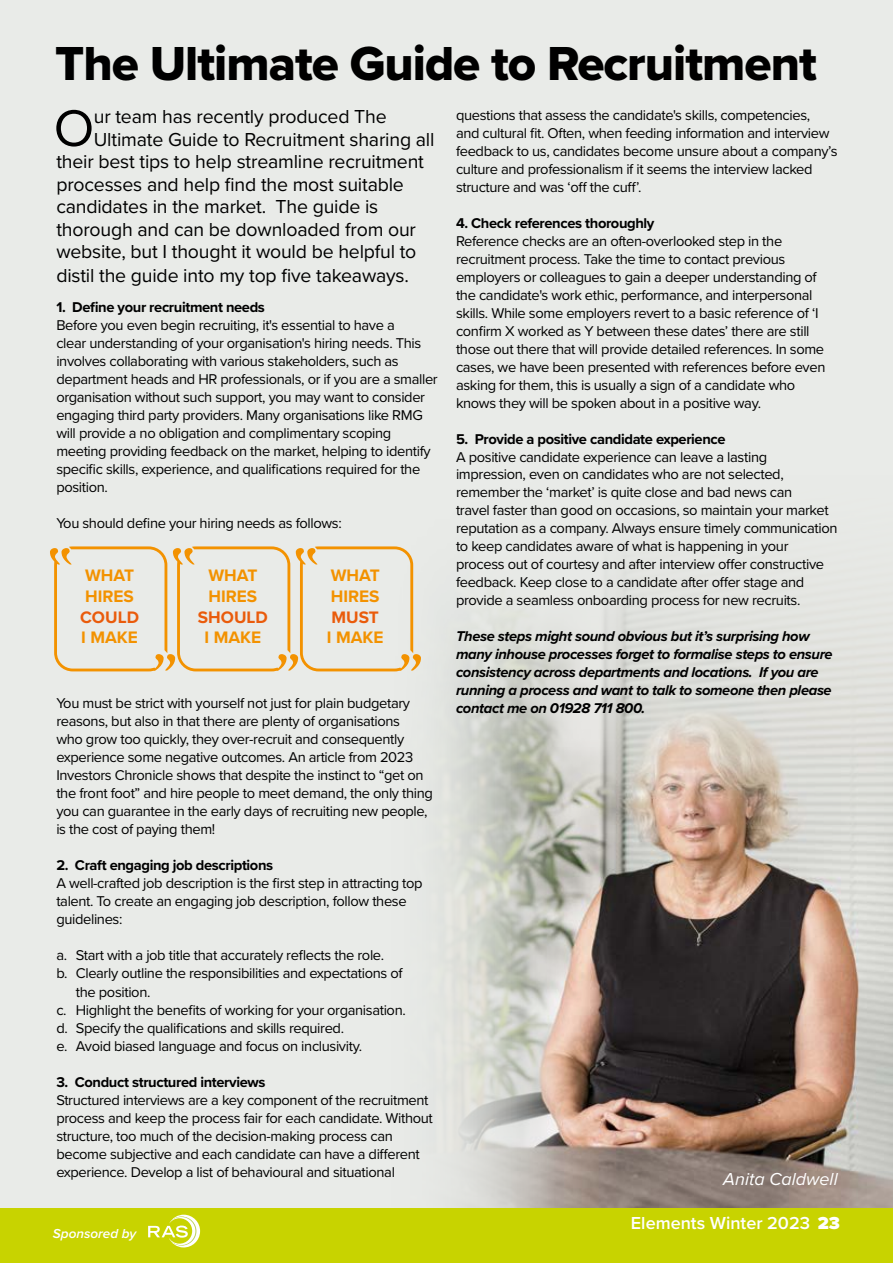
<style>
.page{position:relative;width:893px;height:1263px;background:#fff}
.page>*{position:absolute;margin:0;border:0;box-sizing:border-box;transform-origin:0 0}
.t1{font:53.25px "Proxima Nova";color:#000}
.t2{font:49.5px "Proxima Nova Extrabld";letter-spacing:-.02em;color:#000}
.t3{font:19.5px "Proxima Nova";letter-spacing:-.01em;color:#000}
.t4{font:600 18px "Proxima Nova";color:#fff}
.t5{font:italic 18px "Proxima Nova";color:#fff}
.t6{font:700 17.25px/20.7px "Proxima Nova";color:#f39200}
.t7{font:700 17.25px "Proxima Nova";color:#ea5b0b}
.t8{font:14.7px/18px "Proxima Nova";letter-spacing:-.025em;color:#000}
.t9{font:italic 700 14.7px/18px "Proxima Nova";letter-spacing:-.025em;color:#000}
.t10{font:700 14.7px "Proxima Nova";letter-spacing:-.025em;color:#000}
.t11{font:italic 600 13.5px "Proxima Nova";color:#fff}
.s1{font-weight:900}
</style>
<div class="page">
<div style="left:0;top:1208px;width:893px;height:55px;background:#c8d300"></div>
<svg style="left:148px;top:1214px;width:52px;height:34px"></svg>
<div style="left:0;top:0;width:893px;height:1208px;background:#e9ebe8"></div>
<img style="left:322px;top:564px;width:571px;height:644px">
<svg style="left:50px;top:546px;width:371px;height:125px"></svg>
<h2 class="t2" style="left:55px;top:26px;width:763px">The Ultimate Guide to Recruitment</h2>
<h1 class="t1" style="left:54px;top:88px;width:42px">O</h1>
<h3 class="t3" style="left:94px;top:102px;width:294px">ur team has recently produced The</h3>
<p class="t8" style="left:456px;top:105px;width:383px">questions that assess the candidate's skills, competencies,<br>and cultural fit. Often, when feeding information and interview feedback to us, candidates become unsure about a company’s culture and professionalism if it seems the interview lacked structure and was ‘off the cuff’.</p>
<p class="t10" style="left:456px;top:212px;width:200px">4. Check references thoroughly</p>
<p class="t8" style="left:456px;top:231px;width:371px">Reference checks are an often-overlooked step in the recruitment process. Take the time to contact previous employers or colleagues to gain a deeper understanding of the candidate's work ethic, performance, and interpersonal skills. While some employers revert to a basic reference of ‘I confirm X worked as Y between these dates’ there are still those out there that will provide detailed references. In some cases, we have been presented with references before even asking for them, this is usually a sign of a candidate who knows they will be spoken about in a positive way.</p>
<p class="t10" style="left:456px;top:428px;width:271px">5. Provide a positive candidate experience</p>
<p class="t8" style="left:456px;top:447px;width:383px">A positive candidate experience can leave a lasting impression, even on candidates who are not selected, remember the ‘market’ is quite close and bad news can<br>travel faster than good on occasions, so maintain your market reputation as a company. Always ensure timely communication to keep candidates aware of what is happening in your process out of courtesy and after interview offer constructive feedback. Keep close to a candidate after offer stage and provide a seamless onboarding process for new recruits.</p>
<p class="t9" style="left:456px;top:627px;width:378px">These steps might sound obvious but it’s surprising how many inhouse processes forget to formalise steps to ensure consistency across departments and locations. If you are running a process and want to talk to someone then please contact me on 01928 711 800.</p>
<h3 class="t3" style="left:94px;top:125px;width:342px">Ultimate Guide to Recruitment sharing all</h3>
<h3 class="t3" style="left:56px;top:147px;width:369px">their best tips to help streamline recruitment</h3>
<h3 class="t3" style="left:56px;top:170px;width:349px">processes and help find the most suitable</h3>
<h3 class="t3" style="left:56px;top:192px;width:324px">candidates in the market. The guide is</h3>
<h3 class="t3" style="left:56px;top:215px;width:361px">thorough and can be downloaded from our</h3>
<h3 class="t3" style="left:56px;top:237px;width:362px">website, but I thought it would be helpful to</h3>
<h3 class="t3" style="left:56px;top:261px;width:354px">distil the guide into my top five takeaways.</h3>
<p class="t10" style="left:56px;top:297px;width:210px">1. Define your recruitment needs</p>
<p class="t8" style="left:56px;top:316px;width:383px">Before you even begin recruiting, it's essential to have a<br>clear understanding of your organisation's hiring needs. This involves collaborating with various stakeholders, such as department heads and HR professionals, or if you are a smaller organisation without such support, you may want to consider engaging third party providers. Many organisations like RMG will provide a no obligation and complimentary scoping meeting providing feedback on the market, helping to identify specific skills, experience, and qualifications required for the position.</p>
<p class="t8" style="left:56px;top:514px;width:287px">You should define your hiring needs as follows:</p>
<p class="t6" style="left:85px;top:565px;width:51px">WHAT<br>HIRES</p>
<p class="t7" style="left:80px;top:604px;width:60px">COULD</p>
<p class="t6" style="left:81px;top:627px;width:58px">I MAKE</p>
<p class="t6" style="left:208px;top:565px;width:51px">WHAT<br>HIRES</p>
<p class="t7" style="left:198px;top:604px;width:72px">SHOULD</p>
<p class="t6" style="left:205px;top:627px;width:58px">I MAKE</p>
<p class="t6" style="left:331px;top:565px;width:51px">WHAT<br>HIRES</p>
<p class="t7" style="left:331px;top:604px;width:49px">MUST</p>
<p class="t6" style="left:327px;top:627px;width:58px">I MAKE</p>
<p class="t8" style="left:56px;top:694px;width:378px">You must be strict with yourself not just for plain budgetary reasons, but also in that there are plenty of organisations<br>who grow too quickly, they over-recruit and consequently experience some negative outcomes. An article from 2023<br>Investors Chronicle shows that despite the instinct to “get on the front foot” and hire people to meet demand, the only thing you can guarantee in the early days of recruiting new people, is the cost of paying them!</p>
<p class="t10" style="left:56px;top:854px;width:218px">2. Craft engaging job descriptions</p>
<p class="t8" style="left:56px;top:874px;width:368px">A well-crafted job description is the first step in attracting top talent. To create an engaging job description, follow these guidelines:</p>
<p class="t8" style="left:56px;top:946px;width:329px">a. Start with a job title that accurately reflects the role.</p>
<p class="t8" style="left:56px;top:964px;width:348px">b. Clearly outline the responsibilities and expectations of</p>
<p class="t8" style="left:76px;top:982px;width:76px">the position.</p>
<p class="t8" style="left:56px;top:1000px;width:351px">c. Highlight the benefits of working for your organisation.</p>
<p class="t8" style="left:56px;top:1018px;width:289px">d. Specify the qualifications and skills required.</p>
<p class="t8" style="left:56px;top:1036px;width:307px">e. Avoid biased language and focus on inclusivity.</p>
<p class="t10" style="left:56px;top:1071px;width:211px">3. Conduct structured interviews</p>
<p class="t8" style="left:56px;top:1090px;width:378px">Structured interviews are a key component of the recruitment process and keep the process fair for each candidate. Without structure, too much of the decision-making process can become subjective and each candidate can have a different experience. Develop a list of behavioural and situational</p>
<p class="t5" style="left:723px;top:1166px;width:116px">Anita Caldwell</p>
<p class="t11" style="left:53px;top:1223px;width:85px">Sponsored by</p>
<p class="t4" style="left:631px;top:1210px;width:210px">Elements Winter 2023 <span class="s1">23</span></p>
</div>
